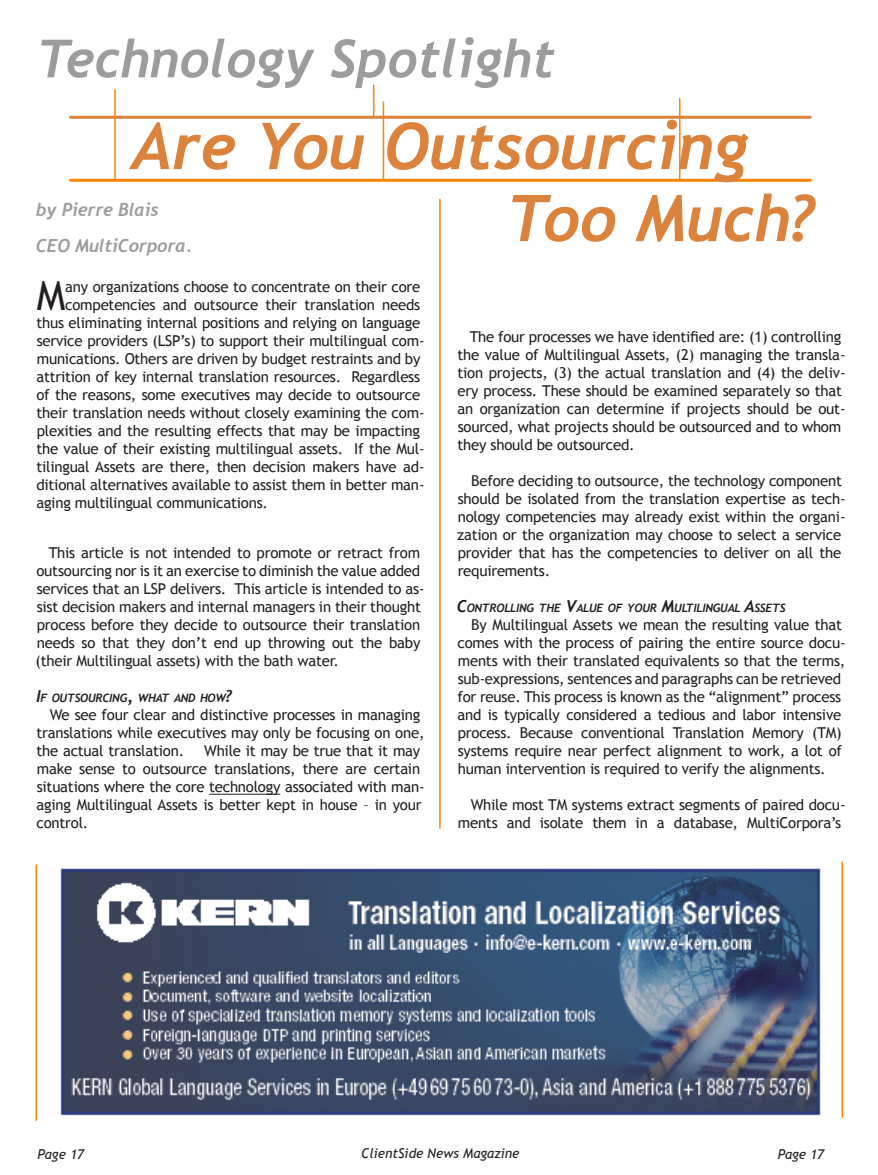
<style>
.page{position:relative;width:878px;height:1175px;background:#fff}
.page>*{position:absolute;margin:0;border:0;box-sizing:border-box;transform-origin:0 0}
.t1{font:italic 700 64.5px "Trebuchet";color:#db823d}
.t2{font:italic 700 52.5px "Trebuchet";color:#9c9c9c}
._1_First_Paragraph_S{font:40.2px "Trebuchet MS";color:#231f20}
.t3{font:italic 700 18px "Trebuchet";letter-spacing:-.01em;color:#9c9c9c}
._2_Primary_Paragraph{font:15px/18px "Trebuchet MS";letter-spacing:-.015em;color:#231f20}
._1_First_Paragraph_S-2{font:15px "Trebuchet MS";letter-spacing:-.015em;color:#231f20}
.t4{font:italic 13.5px "Trebuchet MS";color:#231f20}
._3_Paragraph_Header{font:italic 700 11.55px "Trebuchet";letter-spacing:-.02em;color:#231f20}
.s1{font-size:16.5px}
</style>
<div class="page">
<hr style="left:70px;top:179px;width:740px;height:3px;background:#ff8401">
<hr style="left:70px;top:116px;width:740px;height:3px;background:#db823d">
<hr style="left:209px;top:793px;width:71px;height:1px;background:#231f20">
<hr style="left:114px;top:89px;width:2px;height:90px;background:#ff8401">
<hr style="left:679px;top:99px;width:1px;height:82px;background:#ff8401">
<hr style="left:439px;top:199px;width:1px;height:629px;background:#ff8401">
<hr style="left:382px;top:102px;width:2px;height:79px;background:#ff8401">
<hr style="left:373px;top:85px;width:1px;height:32px;background:#ff8401">
<img style="left:60px;top:868px;width:761px;height:248px">
<hr style="left:35px;top:865px;width:2px;height:255px;background:#ff8401">
<hr style="left:841px;top:862px;width:2px;height:255px;background:#ff8401">
<p class="t2" style="left:36px;top:27px;width:520px">Technology Spotlight</p>
<p class="t1" style="left:132px;top:107px;width:618px">Are You Outsourcing</p>
<p class="t3" style="left:36px;top:199px;width:124px">by Pierre Blais</p>
<p class="t3" style="left:36px;top:235px;width:158px">CEO MultiCorpora.</p>
<p class="t1" style="left:506px;top:179px;width:312px">Too Much?</p>
<p class="_1_First_Paragraph_S" style="left:37px;top:272px;width:30px">M</p>
<p class="_1_First_Paragraph_S-2" style="left:65px;top:277px;width:356px">any organizations choose to concentrate on their core</p>
<p class="_1_First_Paragraph_S-2" style="left:65px;top:295px;width:356px">competencies and outsource their translation needs</p>
<p class="_1_First_Paragraph_S-2" style="left:36px;top:313px;width:385px">thus eliminating internal positions and relying on language</p>
<p class="_1_First_Paragraph_S-2" style="left:37px;top:331px;width:389px">service providers (LSP’s) to support their multilingual com-</p>
<p class="_1_First_Paragraph_S-2" style="left:37px;top:349px;width:385px">munications. Others are driven by budget restraints and by</p>
<p class="_1_First_Paragraph_S-2" style="left:36px;top:367px;width:385px">attrition of key internal translation resources. Regardless</p>
<p class="_1_First_Paragraph_S-2" style="left:36px;top:385px;width:385px">of the reasons, some executives may decide to outsource</p>
<p class="_1_First_Paragraph_S-2" style="left:36px;top:403px;width:389px">their translation needs without closely examining the com-</p>
<p class="_1_First_Paragraph_S-2" style="left:37px;top:421px;width:385px">plexities and the resulting effects that may be impacting</p>
<p class="_1_First_Paragraph_S-2" style="left:36px;top:439px;width:389px">the value of their existing multilingual assets. If the Mul-</p>
<p class="_1_First_Paragraph_S-2" style="left:36px;top:457px;width:389px">tilingual Assets are there, then decision makers have ad-</p>
<p class="_1_First_Paragraph_S-2" style="left:36px;top:475px;width:389px">ditional alternatives available to assist them in better man-</p>
<p class="_1_First_Paragraph_S-2" style="left:36px;top:493px;width:233px">aging multilingual communications.</p>
<p class="_2_Primary_Paragraph" style="left:36px;top:544px;width:390px;text-indent:13px">This article is not intended to promote or retract from outsourcing nor is it an exercise to diminish the value added services that an LSP delivers. This article is intended to as&shy;sist decision makers and internal managers in their thought process before they decide to outsource their translation needs so that they don’t end up throwing out the baby (their Multilingual assets) with the bath water.</p>
<p class="_3_Paragraph_Header" style="left:36px;top:691px;width:198px"><span class="s1">I</span>F OUTSOURCING<span class="s1">,</span> WHAT AND HOW<span class="s1">?</span></p>
<p class="_2_Primary_Paragraph" style="left:36px;top:706px;width:389px;text-indent:13px">We see four clear and distinctive processes in managing translations while executives may only be focusing on one, the actual translation.</p>
<p class="_2_Primary_Paragraph" style="left:36px;top:742px;width:389px;text-indent:168px">While it may be true that it may make sense to outsource translations, there are certain situations where the core technology associated with man&shy;aging Multilingual Assets is better kept in house – in your control.</p>
<p class="_2_Primary_Paragraph" style="left:457px;top:328px;width:389px;text-indent:12px">The four processes we have identified are: (1) controlling the value of Multilingual Assets, (2) managing the transla&shy;tion projects, (3) the actual translation and (4) the deliv&shy;ery process. These should be examined separately so that an organization can determine if projects should be out&shy;sourced, what projects should be outsourced and to whom they should be outsourced.</p>
<p class="_2_Primary_Paragraph" style="left:457px;top:472px;width:390px;text-indent:14px">Before deciding to outsource, the technology component should be isolated from the translation expertise as tech&shy;nology competencies may already exist within the organi&shy;zation or the organization may choose to select a service provider that has the competencies to deliver on all the requirements.</p>
<p class="_3_Paragraph_Header" style="left:457px;top:601px;width:330px"><span class="s1">C</span>ONTROLLING THE <span class="s1">V</span>ALUE OF YOUR <span class="s1">M</span>ULTILINGUAL <span class="s1">A</span>SSETS</p>
<p class="_2_Primary_Paragraph" style="left:457px;top:616px;width:389px;text-indent:14px">By Multilingual Assets we mean the resulting value that comes with the process of pairing the entire source docu&shy;ments with their translated equivalents so that the terms, sub-expressions, sentences and paragraphs can be retrieved for reuse. This process is known as the “alignment” process and is typically considered a tedious and labor intensive process. Because conventional Translation Memory (TM) systems require near perfect alignment to work, a lot of human intervention is required to verify the alignments.</p>
<p class="_2_Primary_Paragraph" style="left:458px;top:796px;width:389px;text-align:right">While most TM systems extract segments of paired docu&shy;ments and isolate them in a database, MultiCorpora’s</p>
<p class="t4" style="left:37px;top:1145px;width:48px">Page 17</p>
<p class="t4" style="left:361px;top:1145px;width:160px">ClientSide News Magazine</p>
<p class="t4" style="left:777px;top:1145px;width:48px">Page 17</p>
</div>
